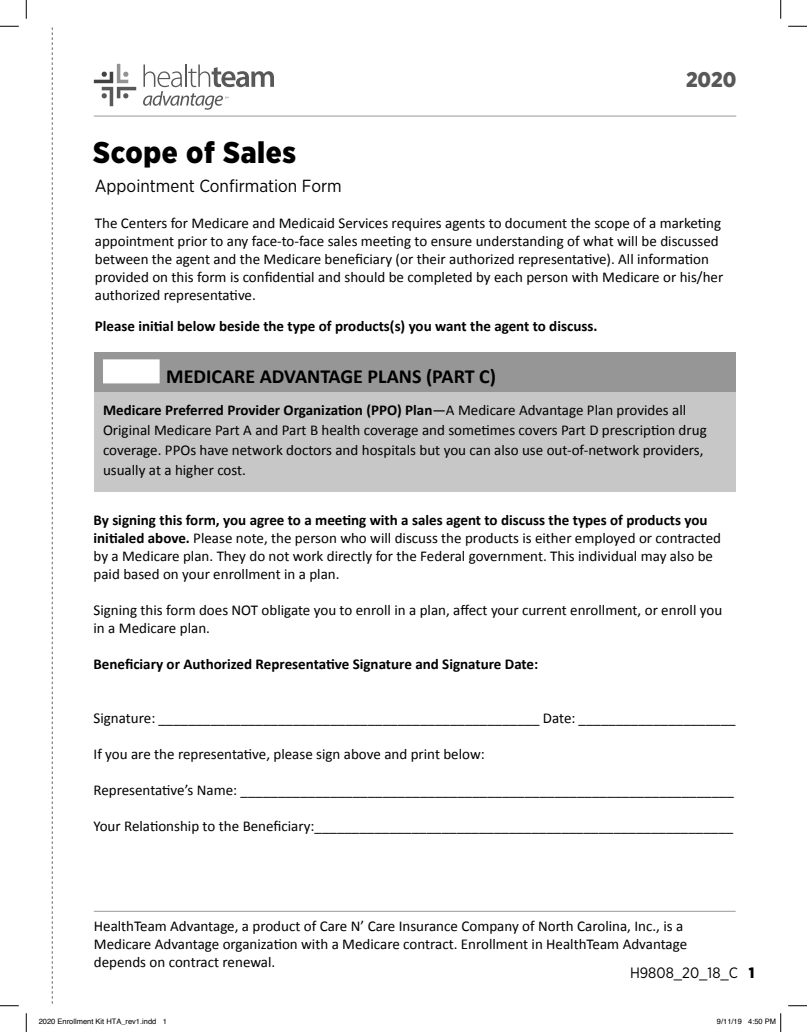
<style>
.page{position:relative;width:807px;height:1032px;background:#fff}
.page>*{position:absolute;margin:0;border:0;box-sizing:border-box;transform-origin:0 0}
.t1{font:900 30px "Gotham Narrow";letter-spacing:.02em;color:#000}
.t2{font:900 21.25px "Gotham Narrow";color:#585858}
.t3{font:700 20px "Calibri";color:#000}
.t4{font:17.5px "Gotham Narrow";color:#000}
.t5{font:15px/18px "Calibri";color:#000}
.t6{font:700 15px "Calibri";color:#000}
.t7{font:15px "Gotham Narrow";color:#000}
.t8{font:7.5px "Helvetica";color:#000}
.s1{font-weight:700}
.s2{font-weight:900}
</style>
<div class="page">
<svg style="left:52px;top:27px;width:1px;height:977px"></svg>
<hr style="left:94px;top:115px;width:642px;height:2px;background:#adadad">
<svg style="left:94px;top:64px;width:42px;height:42px"></svg>
<svg style="left:143px;top:64px;width:131px;height:46px"></svg>
<div style="left:94px;top:352px;width:641px;height:41px;background:#969696"></div>
<div style="left:94px;top:392px;width:641px;height:100px;background:#c7c7c7"></div>
<div style="left:103px;top:359px;width:56px;height:24px;background:#fff;border:1px solid #fff"></div>
<hr style="left:94px;top:910px;width:641px;height:1px;background:#adadad">
<svg style="left:0;top:25px;width:19px;height:2px"></svg>
<svg style="left:788px;top:25px;width:18px;height:2px"></svg>
<svg style="left:0;top:1005px;width:19px;height:1px"></svg>
<svg style="left:788px;top:1005px;width:18px;height:1px"></svg>
<svg style="left:25px;top:0;width:2px;height:19px"></svg>
<svg style="left:25px;top:1013px;width:2px;height:18px"></svg>
<svg style="left:780px;top:0;width:1px;height:19px"></svg>
<svg style="left:780px;top:1013px;width:1px;height:18px"></svg>
<h1 class="t1" style="left:93px;top:132px;width:204px">Scope of Sales</h1>
<h2 class="t2" style="left:685px;top:65px;width:52px">2020</h2>
<p class="t4" style="left:95px;top:175px;width:248px">Appointment Confirmation Form</p>
<p class="t5" style="left:95px;top:213px;width:629px">The Centers for Medicare and Medicaid Services requires agents to document the scope of a marketing appointment prior to any face-to-face sales meeting to ensure understanding of what will be discussed between the agent and the Medicare beneficiary (or their authorized representative). All information provided on this form is confidential and should be completed by each person with Medicare or his/her authorized representative.</p>
<p class="t6" style="left:95px;top:315px;width:504px">Please initial below beside the type of products(s) you want the agent to discuss.</p>
<h3 class="t3" style="left:166px;top:362px;width:331px">MEDICARE ADVANTAGE PLANS (PART C)</h3>
<p class="t5" style="left:103px;top:399px;width:605px;line-height:20px"><span class="s1">Medicare Preferred Provider Organization (PPO) Plan</span>—A Medicare Advantage Plan provides all Original Medicare Part A and Part B health coverage and sometimes covers Part D prescription drug coverage. PPOs have network doctors and hospitals but you can also use out-of-network providers, usually at a higher cost.</p>
<p class="t5" style="left:93px;top:510px;width:629px"><span class="s1">By signing this form, you agree to a meeting with a sales agent to discuss the types of products you initialed above.</span> Please note, the person who will discuss the products is either employed or contracted by a Medicare plan. They do not work directly for the Federal government. This individual may also be paid based on your enrollment in a plan.</p>
<p class="t5" style="left:93px;top:600px;width:630px">Signing this form does NOT obligate you to enroll in a plan, affect your current enrollment, or enroll you in a Medicare plan.</p>
<p class="t6" style="left:93px;top:653px;width:446px">Beneficiary or Authorized Representative Signature and Signature Date:</p>
<p class="t5" style="left:93px;top:708px;width:643px">Signature: ___________________________________________________ Date: _____________________</p>
<p class="t5" style="left:93px;top:744px;width:392px">If you are the representative, please sign above and print below:</p>
<p class="t5" style="left:93px;top:780px;width:641px">Representative’s Name: __________________________________________________________________</p>
<p class="t5" style="left:93px;top:816px;width:641px">Your Relationship to the Beneficiary:________________________________________________________</p>
<p class="t5" style="left:94px;top:915px;width:594px">HealthTeam Advantage, a product of Care N’ Care Insurance Company of North Carolina, Inc., is a<br>Medicare Advantage organization with a Medicare contract. Enrollment in HealthTeam Advantage depends on contract renewal.</p>
<p class="t7" style="left:629px;top:962px;width:126px">H9808_20_18_C <span class="s2">1</span></p>
<p class="t8" style="left:39px;top:1015px;width:129px">2020 Enrollment Kit HTA_rev1.indd 1</p>
<p class="t8" style="left:716px;top:1015px;width:61px">9/11/19 4:50 PM</p>
</div>
